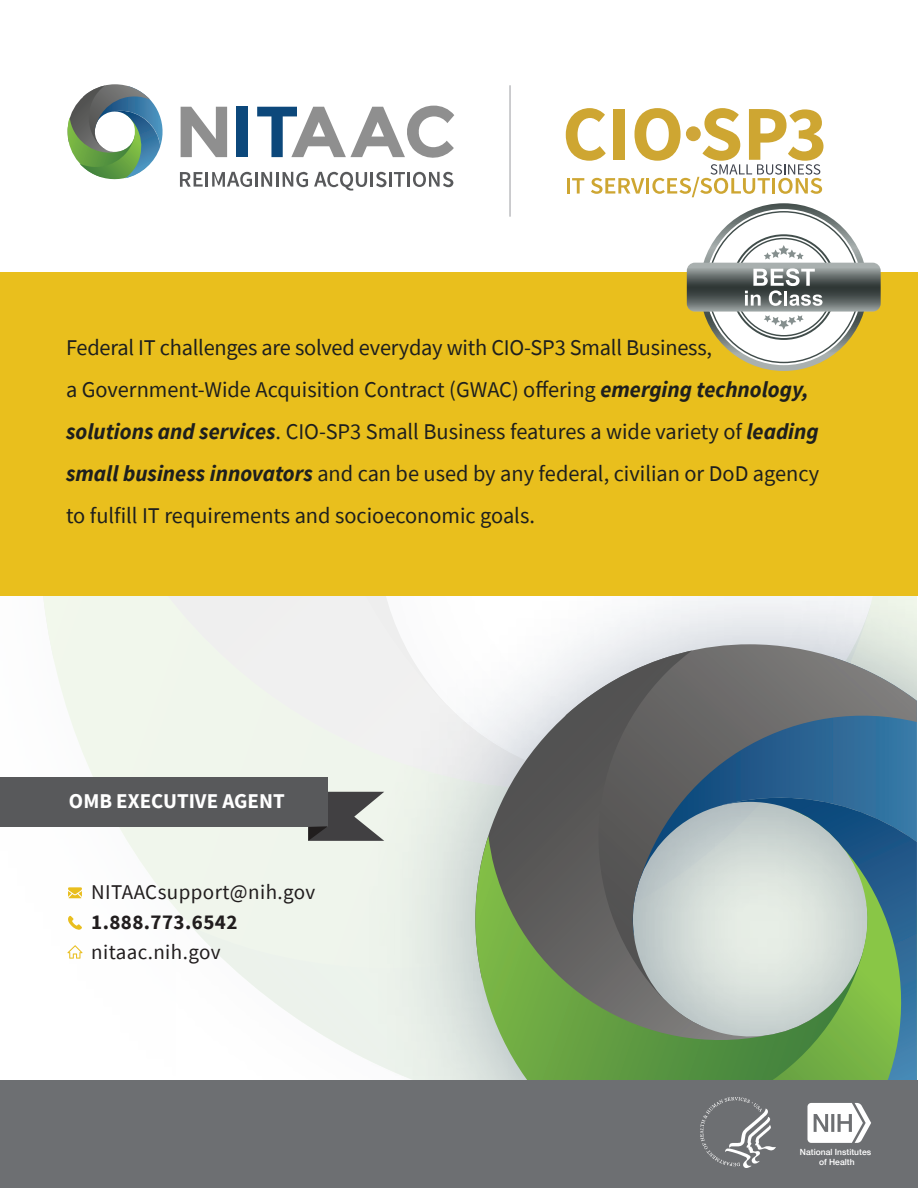
<style>
.page{position:relative;width:918px;height:1188px;background:#fff}
.page>*{position:absolute;margin:0;border:0;box-sizing:border-box;transform-origin:0 0}
.t1{font:22.5px/42px "Source Sans Pro";color:#1e1f1e}
.t2{font:21px "Source Sans Pro";letter-spacing:.02em;color:#211d1e}
.t3{font:700 21px "Source Sans Pro";color:#fff}
.t4{font:700 21px "Source Sans Pro";letter-spacing:.02em;color:#211d1e}
.t5{font:500 8.55px/9.6px "Helvetica Neue";color:#fff;text-align:center}
.s1{font-weight:700;font-style:italic}
</style>
<div class="page">
<svg style="left:0;top:596px;width:177px;height:320px"></svg>
<img style="left:177px;top:596px;width:740px;height:484px">
<svg style="left:523px;top:644px;width:394px;height:154px;background:#7492a6"></svg>
<svg style="left:475px;top:651px;width:351px;height:185px;background:#7c838a"></svg>
<svg style="left:450px;top:836px;width:96px;height:244px;background:#95b182"></svg>
<svg style="left:546px;top:809px;width:176px;height:271px;background:#7d8f79"></svg>
<svg style="left:722px;top:798px;width:195px;height:282px;background:#96b6a2"></svg>
<svg style="left:68px;top:916px;width:14px;height:14px"></svg>
<svg style="left:67px;top:945px;width:16px;height:14px"></svg>
<svg style="left:68px;top:887px;width:14px;height:11px"></svg>
<div style="left:0;top:1080px;width:918px;height:108px;background:#6d6f72"></div>
<svg style="left:807px;top:1103px;width:64px;height:40px"></svg>
<img style="left:700px;top:1097px;width:75px;height:71px">
<div style="left:0;top:777px;width:328px;height:49px;background:#58595b"></div>
<svg style="left:308px;top:792px;width:76px;height:49px"></svg>
<hr style="left:509px;top:85px;width:2px;height:132px;background:#bcbdc0">
<svg style="left:566px;top:108px;width:258px;height:89px"></svg>
<svg style="left:67px;top:84px;width:96px;height:96px"></svg>
<svg style="left:181px;top:107px;width:46px;height:50px"></svg>
<div style="left:237px;top:107px;width:11px;height:50px;background:#0c487b"></div>
<svg style="left:257px;top:105px;width:197px;height:53px"></svg>
<svg style="left:180px;top:172px;width:23px;height:15px"></svg>
<hr style="left:205px;top:172px;width:3px;height:15px;background:#58595b">
<svg style="left:212px;top:172px;width:40px;height:15px"></svg>
<hr style="left:255px;top:172px;width:3px;height:15px;background:#58595b">
<svg style="left:261px;top:172px;width:11px;height:15px"></svg>
<hr style="left:276px;top:172px;width:3px;height:15px;background:#58595b">
<svg style="left:283px;top:172px;width:25px;height:15px"></svg>
<svg style="left:314px;top:172px;width:73px;height:19px"></svg>
<hr style="left:389px;top:172px;width:3px;height:15px;background:#58595b">
<svg style="left:394px;top:172px;width:59px;height:15px"></svg>
<div style="left:0;top:272px;width:918px;height:324px;background:#e9bf1d"></div>
<svg style="left:700px;top:203px;width:168px;height:168px;background:#888f8b"></svg>
<svg style="left:706px;top:209px;width:156px;height:156px"></svg>
<svg style="left:687px;top:245px;width:194px;height:85px"></svg>
<p class="t1" style="left:66px;top:326px;width:755px">Federal IT challenges are solved everyday with CIO-SP3 Small Business,<br>a Government-Wide Acquisition Contract (GWAC) offering <span class="s1">emerging technology, solutions and services</span>. CIO-SP3 Small Business features a wide variety of <span class="s1">leading small business innovators</span> and can be used by any federal, civilian or DoD agency to fulfill IT requirements and socioeconomic goals.</p>
<p class="t3" style="left:69px;top:787px;width:217px">OMB EXECUTIVE AGENT</p>
<p class="t2" style="left:91px;top:879px;width:226px">NITAACsupport@nih.gov</p>
<p class="t4" style="left:91px;top:908px;width:148px">1.888.773.6542</p>
<p class="t2" style="left:91px;top:939px;width:131px">nitaac.nih.gov</p>
<p class="t5" style="left:800px;top:1147px;width:73px">National Institutes of Health</p>
</div>
